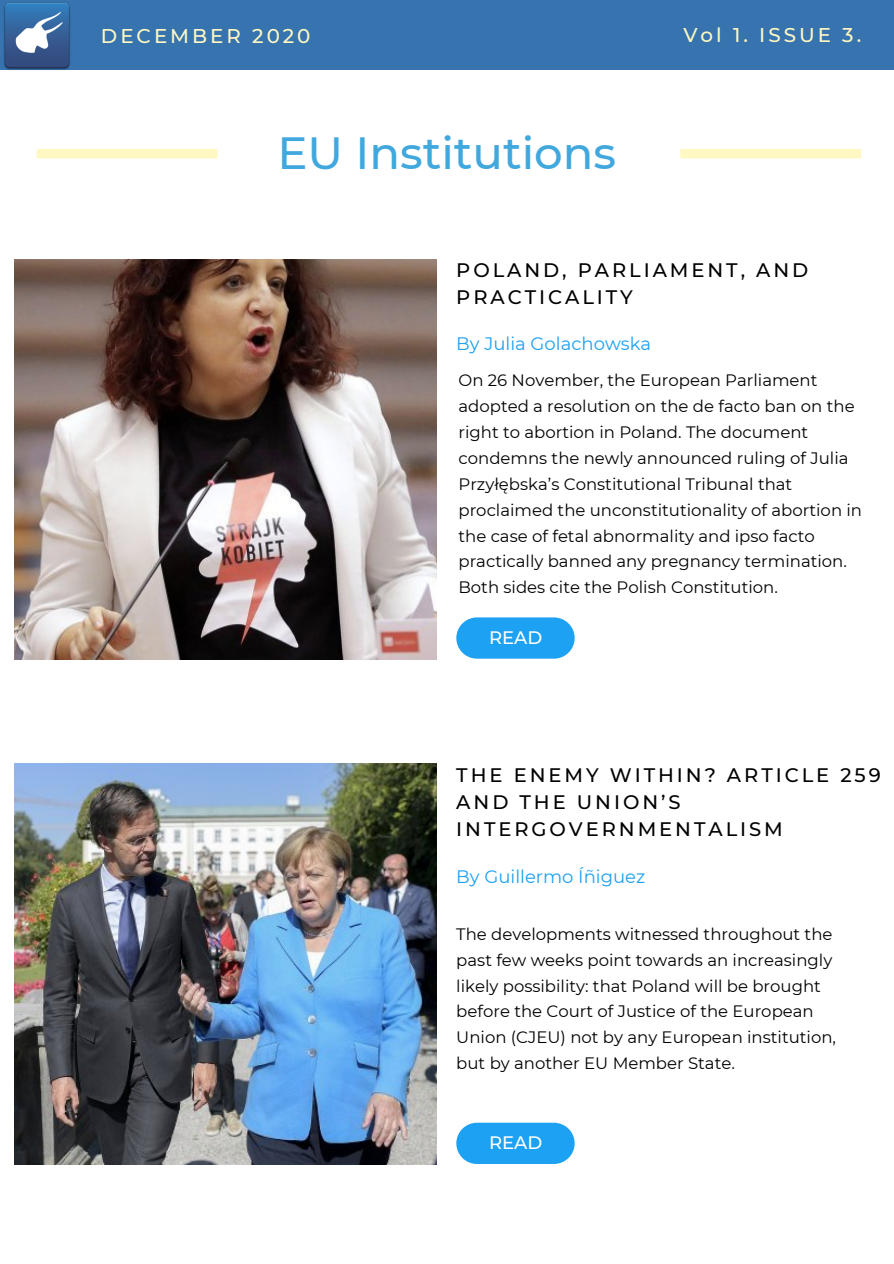
<style>
.page{position:relative;width:894px;height:1264px;background:#fff}
.page>*{position:absolute;margin:0;border:0;box-sizing:border-box;transform-origin:0 0}
.t1{font:500 45px "Montserrat";color:#41a8de}
.t2{font:500 19.8px "Montserrat";letter-spacing:.15em;color:#fff8c2}
.t3{font:500 19.5px/27px "Montserrat";letter-spacing:.15em;color:#000}
.t4{font:18px "Montserrat";color:#1da1f2}
.t5{font:500 18px "Montserrat";color:#fff}
.t6{font:16.5px/26px "Montserrat";color:#000}
</style>
<div class="page">
<div style="left:0;top:1px;width:893px;height:69px;background:#3673af"></div>
<img style="left:0;top:0;width:73px;height:70px">
<img style="left:14px;top:763px;width:422px;height:401px">
<img style="left:14px;top:259px;width:422px;height:400px">
<div style="left:37px;top:149px;width:180px;height:9px;background:#fff8c2"></div>
<div style="left:680px;top:149px;width:180px;height:9px;background:#fff8c2"></div>
<div style="left:456px;top:617px;width:118px;height:41px;background:#1da1f2;border-radius:21px"></div>
<div style="left:456px;top:1122px;width:118px;height:41px;background:#1da1f2;border-radius:21px"></div>
<p class="t2" style="left:101px;top:23px;width:211px">DECEMBER 2020</p>
<p class="t2" style="left:683px;top:23px;width:179px">Vol 1. ISSUE 3.</p>
<p class="t1" style="left:277px;top:125px;width:340px">EU Institutions</p>
<p class="t3" style="left:456px;top:256px;width:353px">POLAND, PARLIAMENT, AND<br>PRACTICALITY</p>
<p class="t4" style="left:456px;top:333px;width:196px">By Julia Golachowska</p>
<p class="t6" style="left:458px;top:367px;width:405px">On 26 November, the European Parliament adopted a resolution on the de facto ban on the right to abortion in Poland. The document condemns the newly announced ruling of Julia Przyłębska’s Constitutional Tribunal that proclaimed the unconstitutionality of abortion in the case of fetal abnormality and ipso facto practically banned any pregnancy termination.<br>Both sides cite the Polish Constitution.</p>
<p class="t5" style="left:489px;top:626px;width:55px">READ</p>
<p class="t3" style="left:456px;top:761px;width:426px">THE ENEMY WITHIN? ARTICLE 259<br>AND THE UNION’S<br>INTERGOVERNMENTALISM</p>
<p class="t4" style="left:456px;top:865px;width:190px">By Guillermo Íñiguez</p>
<p class="t6" style="left:456px;top:920px;width:381px">The developments witnessed throughout the past few weeks point towards an increasingly likely possibility: that Poland will be brought before the Court of Justice of the European Union (CJEU) not by any European institution, but by another EU Member State.</p>
<p class="t5" style="left:489px;top:1131px;width:55px">READ</p>
</div>
